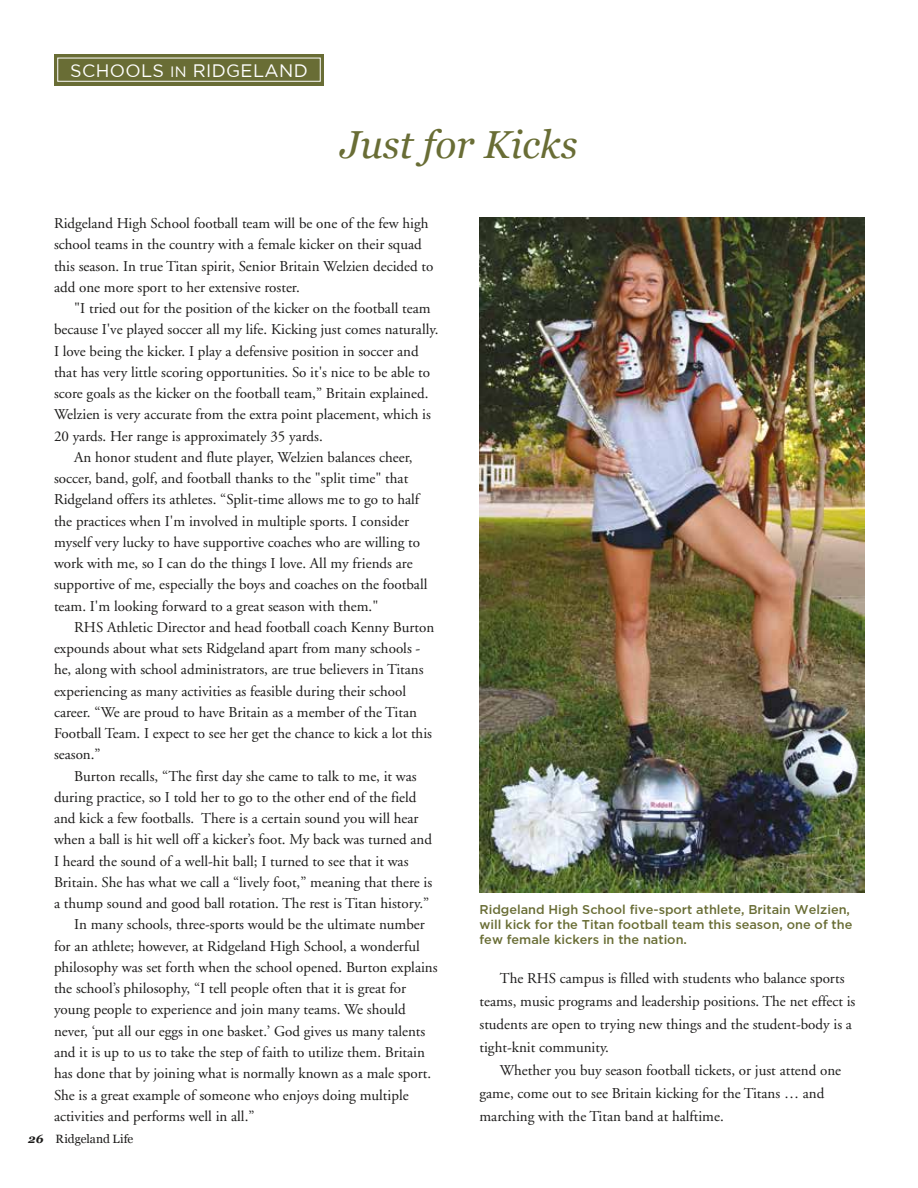
<style>
.page{position:relative;width:918px;height:1188px;background:#fff}
.page>*{position:absolute;margin:0;border:0;box-sizing:border-box;transform-origin:0 0}
.t1{font:italic 39px "Georgia";color:#696d35}
.t2{font:18px "Gotham";letter-spacing:.02em;color:#fff}
.t3{font:15px/23px "Adobe Garamond";color:#1c1b1a}
.t4{font:500 12.75px/15px "Gotham";color:#696d35}
.t5{font:12px "Georgia";color:#1c1b1a}
.s1{font-size:15px}
.s2{font-weight:700;font-style:italic}
</style>
<div class="page">
<div style="left:54px;top:54px;width:270px;height:31px;background:#696d35"></div>
<div style="left:57px;top:58px;width:264px;height:24px;border:1px solid #fff"></div>
<img style="left:480px;top:217px;width:384px;height:676px">
<p class="t2" style="left:70px;top:60px;width:239px">SCHOOLS <span class="s1">IN</span> RIDGELAND</p>
<h1 class="t1" style="left:340px;top:116px;width:239px">Just for Kicks</h1>
<p class="t3" style="left:54px;top:213px;width:381px;line-height:21.3px">Ridgeland High School football team will be one of the few high school teams in the country with a female kicker on their squad this season. In true Titan spirit, Senior Britain Welzien decided to add one more sport to her extensive roster.</p>
<p class="t3" style="left:74px;top:297px;width:358px">"I tried out for the position of the kicker on the football team</p>
<p class="t3" style="left:54px;top:318px;width:386px">because I've played soccer all my life. Kicking just comes naturally.</p>
<p class="t3" style="left:54px;top:340px;width:366px">I love being the kicker. I play a defensive position in soccer and</p>
<p class="t3" style="left:54px;top:361px;width:378px">that has very little scoring opportunities. So it's nice to be able to</p>
<p class="t3" style="left:54px;top:382px;width:376px">score goals as the kicker on the football team,” Britain explained.</p>
<p class="t3" style="left:54px;top:403px;width:378px">Welzien is very accurate from the extra point placement, which is</p>
<p class="t3" style="left:54px;top:425px;width:270px">20 yards. Her range is approximately 35 yards.</p>
<p class="t3" style="left:74px;top:446px;width:340px">An honor student and flute player, Welzien balances cheer,</p>
<p class="t3" style="left:54px;top:467px;width:356px">soccer, band, golf, and football thanks to the "split time" that</p>
<p class="t3" style="left:54px;top:489px;width:367px">Ridgeland offers its athletes. “Split-time allows me to go to half</p>
<p class="t3" style="left:54px;top:510px;width:356px">the practices when I'm involved in multiple sports. I consider</p>
<p class="t3" style="left:54px;top:531px;width:368px">myself very lucky to have supportive coaches who are willing to</p>
<p class="t3" style="left:54px;top:552px;width:360px">work with me, so I can do the things I love. All my friends are</p>
<p class="t3" style="left:54px;top:574px;width:375px">supportive of me, especially the boys and coaches on the football</p>
<p class="t3" style="left:54px;top:595px;width:326px">team. I'm looking forward to a great season with them."</p>
<p class="t3" style="left:74px;top:616px;width:362px">RHS Athletic Director and head football coach Kenny Burton</p>
<p class="t3" style="left:54px;top:637px;width:368px">expounds about what sets Ridgeland apart from many schools -</p>
<p class="t3" style="left:54px;top:659px;width:371px">he, along with school administrators, are true believers in Titans</p>
<p class="t3" style="left:54px;top:680px;width:354px">experiencing as many activities as feasible during their school</p>
<p class="t3" style="left:54px;top:701px;width:365px">career. “We are proud to have Britain as a member of the Titan</p>
<p class="t3" style="left:54px;top:722px;width:380px">Football Team. I expect to see her get the chance to kick a lot this</p>
<p class="t3" style="left:54px;top:744px;width:48px">season.”</p>
<p class="t3" style="left:74px;top:765px;width:344px">Burton recalls, “The first day she came to talk to me, it was</p>
<p class="t3" style="left:54px;top:786px;width:364px">during practice, so I told her to go to the other end of the field</p>
<p class="t3" style="left:54px;top:807px;width:366px">and kick a few footballs. There is a certain sound you will hear</p>
<p class="t3" style="left:54px;top:829px;width:380px">when a ball is hit well off a kicker’s foot. My back was turned and</p>
<p class="t3" style="left:54px;top:850px;width:356px">I heard the sound of a well-hit ball; I turned to see that it was</p>
<p class="t3" style="left:54px;top:871px;width:380px">Britain. She has what we call a “lively foot,” meaning that there is</p>
<p class="t3" style="left:54px;top:892px;width:377px">a thump sound and good ball rotation. The rest is Titan history.”</p>
<p class="t3" style="left:74px;top:914px;width:352px">In many schools, three-sports would be the ultimate number</p>
<p class="t3" style="left:54px;top:935px;width:367px">for an athlete; however, at Ridgeland High School, a wonderful</p>
<p class="t3" style="left:54px;top:956px;width:385px">philosophy was set forth when the school opened. Burton explains</p>
<p class="t3" style="left:54px;top:977px;width:354px">the school’s philosophy, “I tell people often that it is great for</p>
<p class="t3" style="left:54px;top:999px;width:353px">young people to experience and join many teams. We should</p>
<p class="t3" style="left:54px;top:1020px;width:373px">never, ‘put all our eggs in one basket.’ God gives us many talents</p>
<p class="t3" style="left:54px;top:1041px;width:372px">and it is up to us to take the step of faith to utilize them. Britain</p>
<p class="t3" style="left:54px;top:1062px;width:379px">has done that by joining what is normally known as a male sport.</p>
<p class="t3" style="left:54px;top:1084px;width:356px">She is a great example of someone who enjoys doing multiple</p>
<p class="t3" style="left:54px;top:1105px;width:202px">activities and performs well in all.”</p>
<p class="t5" style="left:28px;top:1130px;width:107px"><span class="s2">26</span> Ridgeland Life</p>
<p class="t4" style="left:480px;top:901px;width:374px">Ridgeland High School five-sport athlete, Britain Welzien, will kick for the Titan football team this season, one of the few female kickers in the nation.</p>
<p class="t3" style="left:480px;top:967px;width:377px;text-indent:20px">The RHS campus is filled with students who balance sports teams, music programs and leadership positions. The net effect is students are open to trying new things and the student-body is a tight-knit community.</p>
<p class="t3" style="left:480px;top:1059px;width:363px;text-indent:20px">Whether you buy season football tickets, or just attend one game, come out to see Britain kicking for the Titans … and marching with the Titan band at halftime.</p>
</div>
